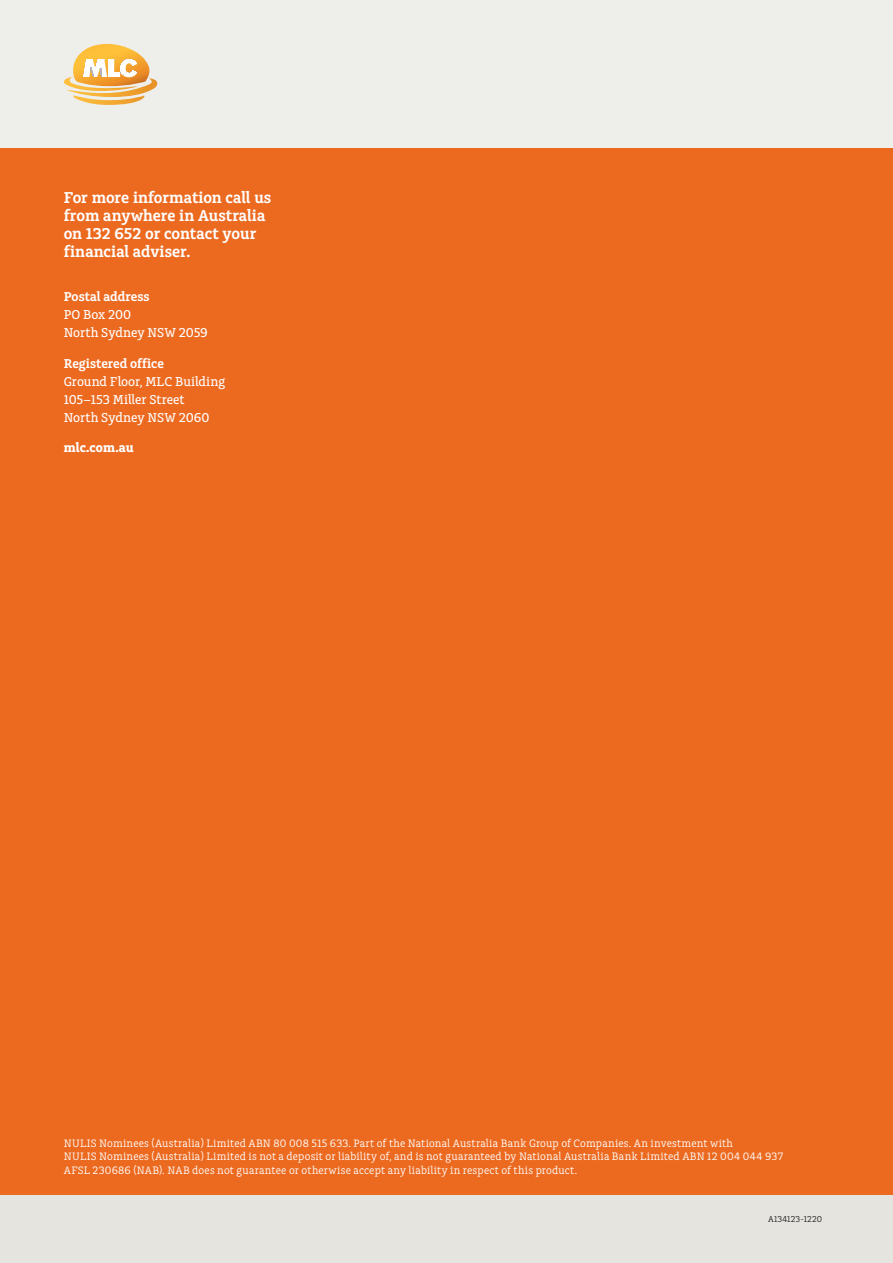
<style>
.page{position:relative;width:893px;height:1263px;background:#fff}
.page>*{position:absolute;margin:0;border:0;box-sizing:border-box;transform-origin:0 0}
.t1{font:600 16.5px/18px "Charlie Std";color:#fff}
.t2{font:500 13.5px/18px "Charlie Std";letter-spacing:-.005em;color:#fff}
.t3{font:600 13.5px "Charlie Std";color:#fff}
.t4{font:700 13.5px "Charlie Std";letter-spacing:.005em;color:#fff}
.t5{font:11.25px/13.5px "Charlie Std";letter-spacing:.02em;color:#fff}
.t6{font:9px "Charlie Std";letter-spacing:.02em;color:#231f20}
</style>
<div class="page">
<div style="left:0;top:0;width:893px;height:149px;background:#eeeeeb"></div>
<div style="left:0;top:149px;width:893px;height:1046px;background:#ec6a20"></div>
<svg style="left:64px;top:44px;width:93px;height:61px"></svg>
<div style="left:0;top:1195px;width:893px;height:68px;background:#e6e4df"></div>
<h1 class="t1" style="left:64px;top:189px;width:209px">For more information call us from anywhere in Australia on 132 652 or contact your financial adviser.</h1>
<p class="t3" style="left:64px;top:289px;width:87px">Postal address</p>
<p class="t2" style="left:64px;top:306px;width:146px">PO Box 200<br>North Sydney NSW 2059</p>
<p class="t3" style="left:64px;top:356px;width:102px">Registered office</p>
<p class="t2" style="left:64px;top:372px;width:163px">Ground Floor, MLC Building<br>105–153 Miller Street<br>North Sydney NSW 2060</p>
<p class="t4" style="left:64px;top:440px;width:72px">mlc.com.au</p>
<p class="t5" style="left:64px;top:1136px;width:721px">NULIS Nominees (Australia) Limited ABN 80 008 515 633. Part of the National Australia Bank Group of Companies. An investment with<br>NULIS Nominees (Australia) Limited is not a deposit or liability of, and is not guaranteed by National Australia Bank Limited ABN 12 004 044 937<br>AFSL 230686 (NAB). NAB does not guarantee or otherwise accept any liability in respect of this product.</p>
<p class="t6" style="left:768px;top:1213px;width:56px">A134123-1220</p>
</div>
